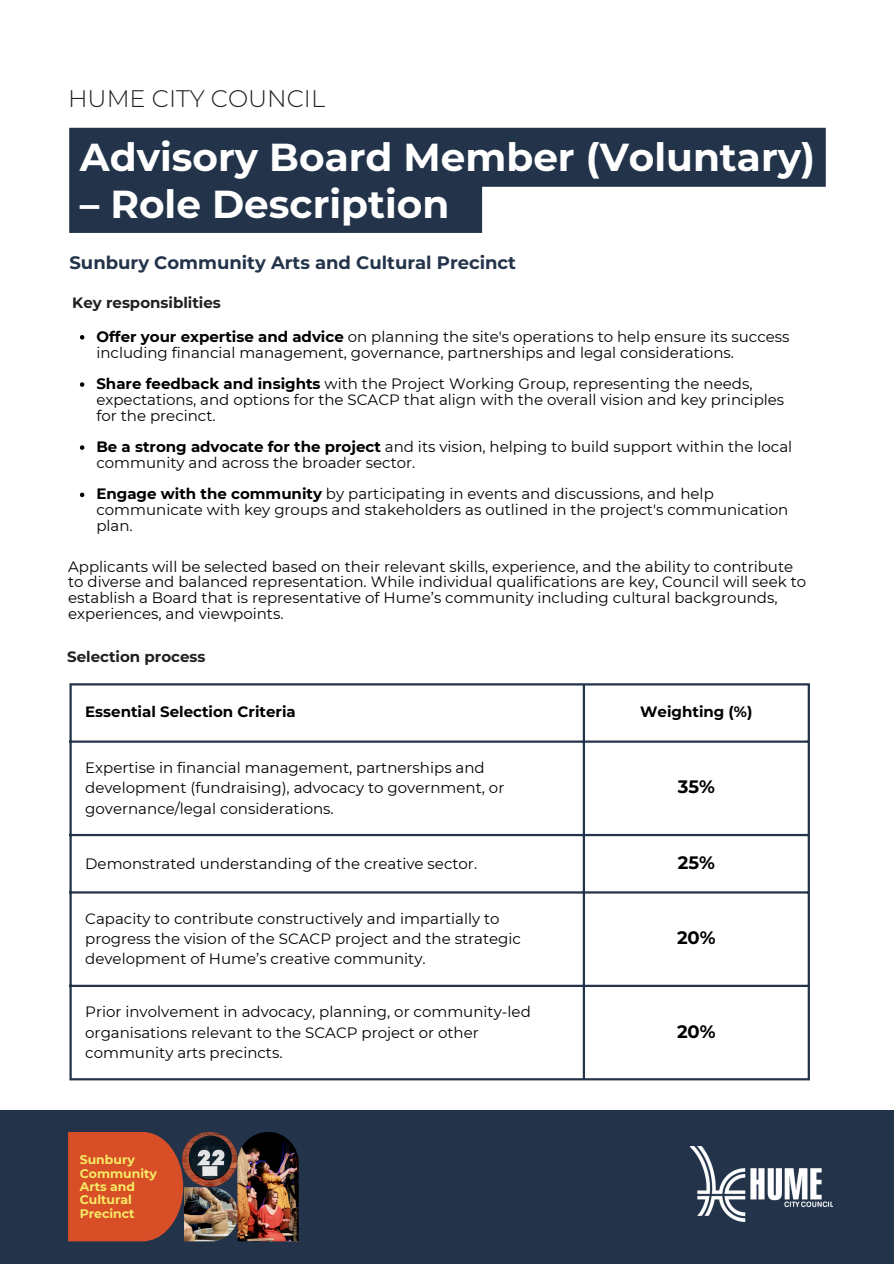
<style>
.page{position:relative;width:894px;height:1264px;background:#fff}
.page>*{position:absolute;margin:0;border:0;box-sizing:border-box;transform-origin:0 0}
.t1{font:700 39px "Montserrat";color:#fff}
.t2{font:300 24px "Montserrat";color:#231f20}
.t3{font:700 18px "Montserrat";color:#23344a}
.t4{font:700 18px "Montserrat";color:#000}
.t5{font:15px/15.8px "Montserrat";color:#000}
.t6{font:700 15px "Montserrat";color:#000}
.t7{font:700 15px "Montserrat";color:#231f20}
.t8{font:700 12.45px "Montserrat";color:#f6ea65}
.s1{font-weight:700}
</style>
<div class="page">
<div style="left:0;top:1109px;width:893px;height:154px;background:#23344a"></div>
<img style="left:184px;top:1187px;width:53px;height:54px">
<svg style="left:68px;top:1132px;width:115px;height:109px;background:#ca4d29"></svg>
<img style="left:182px;top:1131px;width:55px;height:55px;border-radius:50%">
<img style="left:237px;top:1132px;width:62px;height:109px">
<img style="left:690px;top:1146px;width:142px;height:75px">
<hr style="left:69px;top:685px;width:3px;height:393px;background:#23344a">
<hr style="left:582px;top:685px;width:3px;height:393px;background:#23344a">
<hr style="left:807px;top:685px;width:2px;height:393px;background:#23344a">
<hr style="left:69px;top:683px;width:740px;height:2px;background:#23344a">
<hr style="left:69px;top:740px;width:740px;height:2px;background:#23344a">
<hr style="left:69px;top:834px;width:740px;height:2px;background:#23344a">
<hr style="left:69px;top:891px;width:740px;height:2px;background:#23344a">
<hr style="left:69px;top:984px;width:740px;height:3px;background:#23344a">
<hr style="left:69px;top:1078px;width:740px;height:2px;background:#23344a">
<svg style="left:69px;top:128px;width:756px;height:105px;fill:#23344a"></svg>
<svg style="left:80px;top:335px;width:4px;height:4px"></svg>
<svg style="left:80px;top:382px;width:4px;height:5px"></svg>
<svg style="left:80px;top:445px;width:4px;height:5px"></svg>
<svg style="left:80px;top:492px;width:4px;height:5px"></svg>
<p class="t2" style="left:68px;top:83px;width:258px">HUME CITY COUNCIL</p>
<p class="t1" style="left:80px;top:134px;width:736px">Advisory Board Member (Voluntary)</p>
<p class="t1" style="left:80px;top:180px;width:371px">– Role Description</p>
<p class="t3" style="left:69px;top:251px;width:448px">Sunbury Community Arts and Cultural Precinct</p>
<p class="t7" style="left:72px;top:293px;width:150px">Key responsiblities</p>
<p class="t5" style="left:96px;top:328px;width:694px"><span class="s1">Offer your expertise and advice</span> on planning the site's operations to help ensure its success including financial management, governance, partnerships and legal considerations.</p>
<p class="t5" style="left:96px;top:376px;width:689px"><span class="s1">Share feedback and insights</span> with the Project Working Group, representing the needs, expectations, and options for the SCACP that align with the overall vision and key principles for the precinct.</p>
<p class="t5" style="left:96px;top:439px;width:697px"><span class="s1">Be a strong advocate for the project</span> and its vision, helping to build support within the local community and across the broader sector.</p>
<p class="t5" style="left:96px;top:486px;width:693px"><span class="s1">Engage with the community</span> by participating in events and discussions, and help communicate with key groups and stakeholders as outlined in the project's communication plan.</p>
<p class="t5" style="left:68px;top:558px;width:739px">Applicants will be selected based on their relevant skills, experience, and the ability to contribute to diverse and balanced representation. While individual qualifications are key, Council will seek to establish a Board that is representative of Hume’s community including cultural backgrounds, experiences, and viewpoints.</p>
<p class="t7" style="left:67px;top:647px;width:140px">Selection process</p>
<p class="t6" style="left:85px;top:702px;width:212px">Essential Selection Criteria</p>
<p class="t6" style="left:640px;top:702px;width:114px">Weighting (%)</p>
<p class="t5" style="left:85px;top:757px;width:420px;line-height:20.2px">Expertise in financial management, partnerships and development (fundraising), advocacy to government, or governance/legal considerations.</p>
<p class="t4" style="left:677px;top:776px;width:39px">35%</p>
<h5 class="t5" style="left:85px;top:855px;width:393px">Demonstrated understanding of the creative sector.</h5>
<h4 class="t4" style="left:677px;top:851px;width:39px">25%</h4>
<p class="t5" style="left:85px;top:908px;width:437px;line-height:20.2px">Capacity to contribute constructively and impartially to progress the vision of the SCACP project and the strategic development of Hume’s creative community.</p>
<p class="t5" style="left:85px;top:1001px;width:447px;line-height:20.2px">Prior involvement in advocacy, planning, or community-led organisations relevant to the SCACP project or other community arts precincts.</p>
<p class="t8" style="left:80px;top:1152px;width:56px">Sunbury</p>
<p class="t8" style="left:80px;top:1165px;width:79px">Community</p>
<p class="t8" style="left:80px;top:1178px;width:57px">Arts and</p>
<p class="t8" style="left:80px;top:1192px;width:54px">Cultural</p>
<p class="t8" style="left:80px;top:1205px;width:56px">Precinct</p>
<p class="t4" style="left:676px;top:926px;width:40px">20%</p>
<p class="t4" style="left:676px;top:1020px;width:40px">20%</p>
</div>
